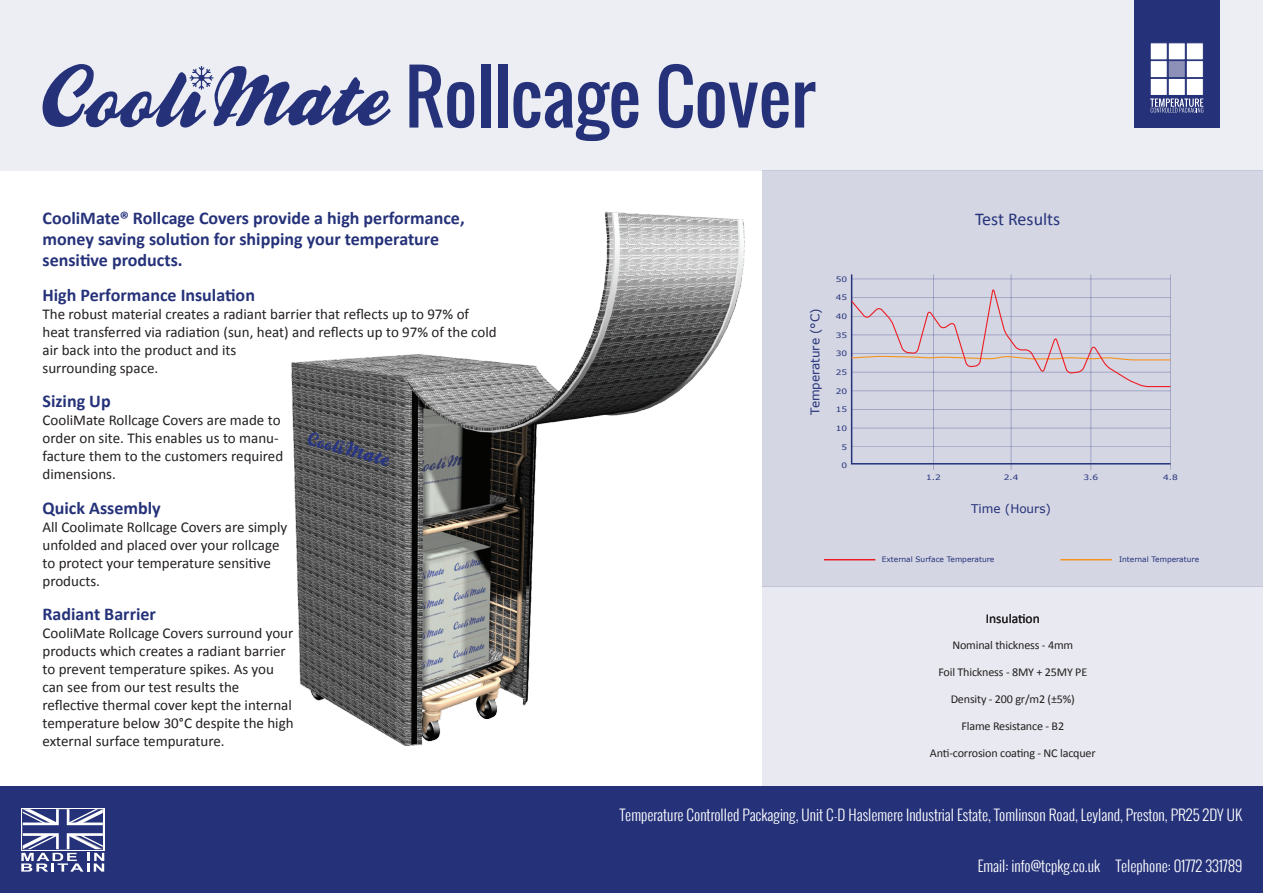
<style>
.page{position:relative;width:1263px;height:893px;background:#fff}
.page>*{position:absolute;margin:0;border:0;box-sizing:border-box;transform-origin:0 0}
.t1{font:72px "Oswald";color:#253279}
.t2{font:700 18px/21px "Calibri";color:#253279}
.t3{font:18px "Calibri";color:#253279}
.t4{font:15px/18px "Calibri";color:#231f20}
.t5{font:300 15px "Oswald";color:#fff}
.t6{font:13.5px "Calibri";color:#231f20}
.t7{font:12px "Calibri";letter-spacing:-.015em;color:#231f20}
.t8{font:12px "Verdana";color:#253279}
.t9{font:7.5px "Verdana";color:#253279}
.t10{font:7.35px "Verdana";color:#253279;scale:1.21 1}
</style>
<div class="page">
<div style="left:0;top:0;width:1263px;height:170px;background:#edeef4"></div>
<div style="left:762px;top:170px;width:501px;height:416px;background:#d4d6e4"></div>
<div style="left:763px;top:586px;width:500px;height:201px;background:#e9eaf1"></div>
<svg style="left:850px;top:274px;width:320px;height:191px"></svg>
<hr style="left:1011px;top:274px;width:1px;height:196px;background:#253279">
<hr style="left:933px;top:274px;width:1px;height:196px;background:#253279">
<hr style="left:1170px;top:274px;width:1px;height:196px;background:#253279">
<hr style="left:1091px;top:274px;width:1px;height:196px;background:#253279">
<hr style="left:852px;top:428px;width:318px;height:1px;background:#253279">
<hr style="left:852px;top:409px;width:318px;height:1px;background:#253279">
<hr style="left:852px;top:447px;width:318px;height:1px;background:#253279">
<hr style="left:852px;top:391px;width:318px;height:1px;background:#253279">
<hr style="left:852px;top:279px;width:318px;height:1px;background:#253279">
<div style="left:0;top:787px;width:1263px;height:106px;background:#253279"></div>
<div style="left:21px;top:808px;width:83px;height:42px;background:#fff"></div>
<svg style="left:21px;top:809px;width:83px;height:63px"></svg>
<svg style="left:42px;top:64px;width:349px;height:64px"></svg>
<img style="left:291px;top:211px;width:454px;height:535px">
<div style="left:1134px;top:0;width:85px;height:128px;background:#253279"></div>
<div style="left:1150px;top:43px;width:17px;height:17px;background:#fff"></div>
<div style="left:1168px;top:43px;width:17px;height:17px;background:#fff"></div>
<div style="left:1186px;top:43px;width:17px;height:17px;background:#fff"></div>
<div style="left:1150px;top:61px;width:17px;height:17px;background:#fff;border:1px solid #253279"></div>
<div style="left:1168px;top:61px;width:17px;height:17px;background:#8d90b7;border:1px solid #253279"></div>
<div style="left:1186px;top:61px;width:17px;height:17px;background:#fff;border:1px solid #253279"></div>
<div style="left:1150px;top:78px;width:17px;height:18px;background:#fff;border:1px solid #253279"></div>
<div style="left:1168px;top:78px;width:17px;height:18px;background:#fff;border:1px solid #253279"></div>
<div style="left:1186px;top:78px;width:17px;height:18px;background:#fff;border:1px solid #253279"></div>
<svg style="left:1150px;top:99px;width:53px;height:14px"></svg>
<svg style="left:850px;top:288px;width:321px;height:100px"></svg>
<hr style="left:824px;top:559px;width:51px;height:1px;background:#ee1d23">
<hr style="left:1060px;top:559px;width:52px;height:1px;background:#f7931d">
<h1 class="t1" style="left:405px;top:42px;width:412px">Rollcage Cover</h1>
<p class="t2" style="left:43px;top:208px;width:424px">CooliMate® Rollcage Covers provide a high performance, money saving solution for shipping your temperature sensitive products.</p>
<p class="t2" style="left:43px;top:284px;width:214px">High Performance Insulation</p>
<p class="t4" style="left:43px;top:305px;width:456px">The robust material creates a radiant barrier that reflects up to 97% of heat transferred via radiation (sun, heat) and reflects up to 97% of the cold air back into the product and its<br>surrounding space.</p>
<p class="t2" style="left:43px;top:391px;width:70px">Sizing Up</p>
<p class="t4" style="left:43px;top:411px;width:242px">CooliMate Rollcage Covers are made to order on site. This enables us to manu&shy;facture them to the customers required dimensions.</p>
<p class="t2" style="left:43px;top:497px;width:120px">Quick Assembly</p>
<p class="t4" style="left:43px;top:518px;width:246px">All Coolimate Rollcage Covers are simply unfolded and placed over your rollcage to protect your temperature sensitive products.</p>
<p class="t2" style="left:43px;top:604px;width:115px">Radiant Barrier</p>
<p class="t4" style="left:43px;top:624px;width:253px">CooliMate Rollcage Covers surround your products which creates a radiant barrier to prevent temperature spikes. As you can see from our test results the reflective thermal cover kept the internal temperature below 30°C despite the high external surface tempurature.</p>
<p class="t8" style="left:807px;top:415px;width:108px;rotate:-90deg">Temperature (°C)</p>
<p class="t10" style="left:836px;top:274px;width:11px">50</p>
<p class="t10" style="left:836px;top:293px;width:11px">45</p>
<p class="t10" style="left:836px;top:311px;width:11px">40</p>
<p class="t10" style="left:836px;top:330px;width:11px">35</p>
<p class="t10" style="left:836px;top:349px;width:11px">30</p>
<p class="t10" style="left:836px;top:367px;width:11px">25</p>
<p class="t10" style="left:836px;top:386px;width:11px">20</p>
<p class="t10" style="left:836px;top:404px;width:11px">15</p>
<p class="t10" style="left:836px;top:423px;width:11px">10</p>
<p class="t10" style="left:841px;top:442px;width:6px">5</p>
<p class="t10" style="left:841px;top:460px;width:6px">0</p>
<p class="t3" style="left:975px;top:208px;width:87px">Test Results</p>
<p class="t10" style="left:926px;top:472px;width:14px">1.2</p>
<p class="t10" style="left:1004px;top:472px;width:14px">2.4</p>
<p class="t10" style="left:1083px;top:472px;width:14px">3.6</p>
<p class="t10" style="left:1163px;top:472px;width:14px">4.8</p>
<p class="t8" style="left:971px;top:500px;width:81px">Time (Hours)</p>
<p class="t9" style="left:882px;top:554px;width:114px">External Surface Temperature</p>
<p class="t9" style="left:1119px;top:554px;width:82px">Internal Temperature</p>
<p class="t6" style="left:986px;top:610px;width:56px">Insulation</p>
<p class="t7" style="left:952px;top:638px;width:122px">Nominal thickness - 4mm</p>
<p class="t7" style="left:938px;top:665px;width:150px">Foil Thickness - 8MY + 25MY PE</p>
<p class="t7" style="left:951px;top:692px;width:126px">Density - 200 gr/m2 (±5%)</p>
<p class="t7" style="left:961px;top:719px;width:104px">Flame Resistance - B2</p>
<p class="t7" style="left:930px;top:746px;width:167px">Anti-corrosion coating - NC lacquer</p>
<p class="t5" style="left:620px;top:803px;width:624px">Temperature Controlled Packaging, Unit C-D Haslemere Industrial Estate, Tomlinson Road, Leyland, Preston, PR25 2DY UK</p>
<p class="t5" style="left:978px;top:854px;width:266px">Email: info@tcpkg.co.uk Telephone: 01772 331789</p>
</div>
